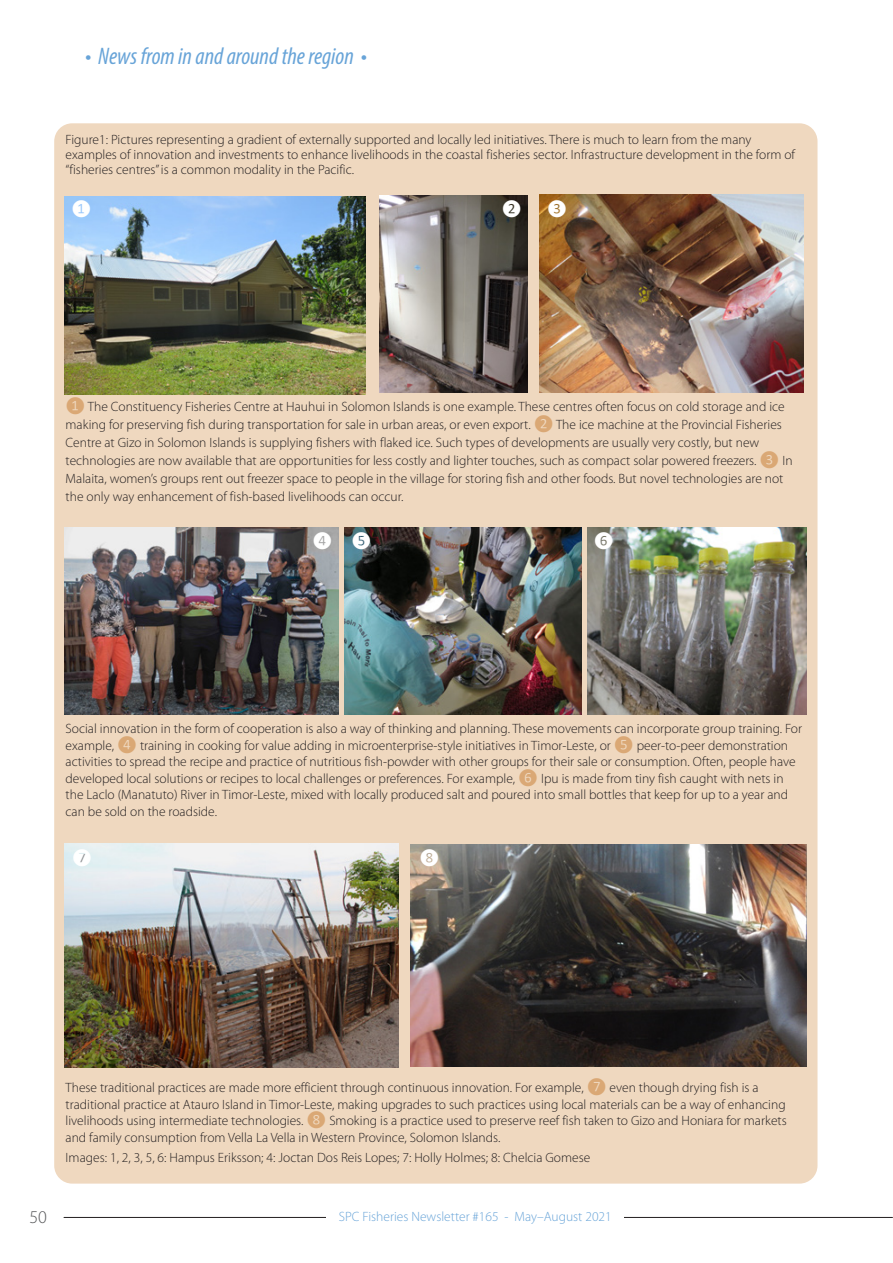
<style>
.page{position:relative;width:893px;height:1263px;background:#fff}
.page>*{position:absolute;margin:0;border:0;box-sizing:border-box;transform-origin:0 0}
.t1{font:italic condensed 24px "Myriad Pro";color:#68a4d8}
.t2{font:300 18px "Myriad Pro";color:#57585a}
.Table_of_contents{font:15px "Calibri";color:#fff}
.caption_Figure{font:15px "Calibri";color:#fff}
.caption_Figure-2{font:300 13.5px/16.5px "Myriad Pro";color:#231f20}
.t3{font:300 13.5px "Myriad Pro";color:#68a4d8}
.s1{font-family:"Calibri";font-weight:400;font-size:15px;color:#daa875}
</style>
<div class="page">
<hr style="left:64px;top:1217px;width:828px;height:1px;background:#231f20">
<div style="left:326px;top:1210px;width:298px;height:20px;background:#fff"></div>
<div style="left:54px;top:123px;width:763px;height:1060px;background:#efd8bf;border-radius:18px"></div>
<img style="left:64px;top:196px;width:301px;height:198px">
<img style="left:64px;top:527px;width:274px;height:187px">
<img style="left:345px;top:527px;width:236px;height:187px">
<img style="left:380px;top:195px;width:148px;height:197px">
<img style="left:588px;top:527px;width:218px;height:187px">
<img style="left:540px;top:195px;width:263px;height:197px">
<img style="left:64px;top:844px;width:335px;height:223px">
<img style="left:410px;top:844px;width:396px;height:223px">
<div style="left:78px;top:854px;width:8px;height:11px;background:#939598"></div>
<h1 class="t1" style="left:85px;top:41px;width:284px">• News from in and around the region •</h1>
<p class="caption_Figure-2" style="left:66px;top:132px;width:731px;line-height:15px">Figure1: Pictures representing a gradient of externally supported and locally led initiatives. There is much to learn from the many examples of innovation and investments to enhance livelihoods in the coastal fisheries sector. Infrastructure development in the form of “fisheries centres” is a common modality in the Pacific.</p>
<p class="Table_of_contents" style="left:72px;top:199px;width:21px">❶</p>
<p class="Table_of_contents" style="left:502px;top:199px;width:21px">❷</p>
<p class="Table_of_contents" style="left:547px;top:199px;width:21px">❸</p>
<p class="caption_Figure-2" style="left:66px;top:398px;width:729px;line-height:18px"><span class="s1">❶</span> The Constituency Fisheries Centre at Hauhui in Solomon Islands is one example. These centres often focus on cold storage and ice making for preserving fish during transportation for sale in urban areas, or even export. <span class="s1">❷</span> The ice machine at the Provincial Fisheries Centre at Gizo in Solomon Islands is supplying fishers with flaked ice. Such types of developments are usually very costly, but new technologies are now available that are opportunities for less costly and lighter touches, such as compact solar powered freezers. <span class="s1">❸</span> In Malaita, women’s groups rent out freezer space to people in the village for storing fish and other foods. But novel technologies are not the only way enhancement of fish-based livelihoods can occur.</p>
<p class="Table_of_contents" style="left:313px;top:531px;width:21px">❹</p>
<p class="Table_of_contents" style="left:351px;top:531px;width:21px">❺</p>
<p class="Table_of_contents" style="left:594px;top:531px;width:21px">❻</p>
<p class="caption_Figure-2" style="left:66px;top:720px;width:738px">Social innovation in the form of cooperation is also a way of thinking and planning. These movements can incorporate group training. For example, <span class="s1">❹</span> training in cooking for value adding in microenterprise-style initiatives in Timor-Leste, or <span class="s1">❺</span> peer-to-peer demonstration activities to spread the recipe and practice of nutritious fish-powder with other groups for their sale or consumption. Often, people have developed local solutions or recipes to local challenges or preferences. For example, <span class="s1">❻</span> Ipu is made from tiny fish caught with nets in the Laclo (Manatuto) River in Timor-Leste, mixed with locally produced salt and poured into small bottles that keep for up to a year and can be sold on the roadside.</p>
<p class="caption_Figure" style="left:72px;top:847px;width:21px">❼</p>
<p class="Table_of_contents" style="left:419px;top:847px;width:21px">❽</p>
<h2 class="t2" style="left:29px;top:1206px;width:19px">50</h2>
<p class="caption_Figure-2" style="left:66px;top:1079px;width:723px">These traditional practices are made more efficient through continuous innovation. For example, <span class="s1">❼</span> even though drying fish is a traditional practice at Atauro Island in Timor-Leste, making upgrades to such practices using local materials can be a way of enhancing livelihoods using intermediate technologies. <span class="s1">❽</span> Smoking is a practice used to preserve reef fish taken to Gizo and Honiara for markets and family consumption from Vella La Vella in Western Province, Solomon Islands.</p>
<p class="caption_Figure-2" style="left:66px;top:1149px;width:526px">Images: 1, 2, 3, 5, 6: Hampus Eriksson; 4: Joctan Dos Reis Lopes; 7: Holly Holmes; 8: Chelcia Gomese</p>
<p class="t3" style="left:339px;top:1208px;width:274px">SPC Fisheries Newsletter #165 - May–August 2021</p>
</div>
